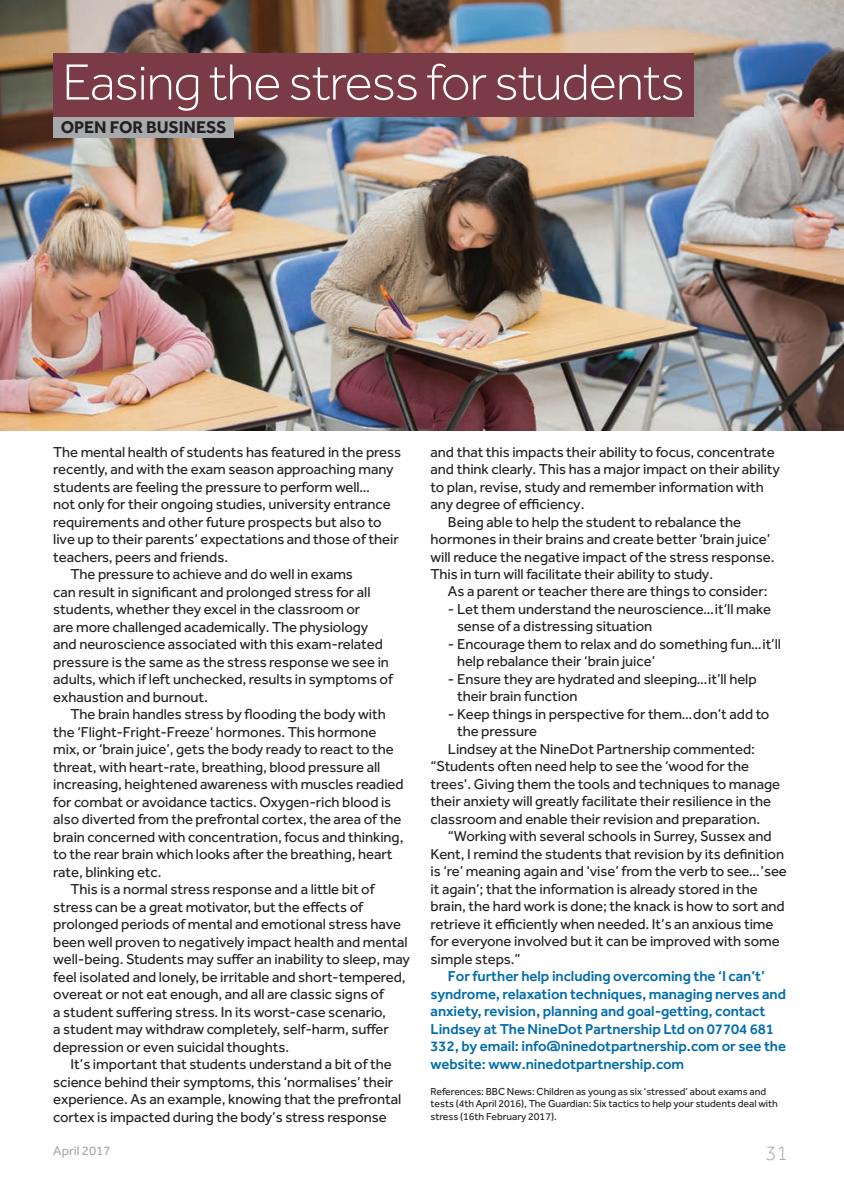
<style>
.page{position:relative;width:844px;height:1188px;background:#fff}
.page>*{position:absolute;margin:0;border:0;box-sizing:border-box;transform-origin:0 0}
.t1{font:300 52.5px "Effra";letter-spacing:-.02em;color:#fff}
.t2{font:300 21px "Effra";color:#a8a9ad}
.t3{font:700 17.5px "Effra";letter-spacing:-.005em;color:#231f20}
.t4{font:14.88px/17.5px "Effra";letter-spacing:-.005em;color:#231f20}
.t5{font:500 14.88px/17.5px "Effra";letter-spacing:-.005em;color:#006caa}
.t6{font:13.12px "Effra";color:#a8a9ad}
.t7{font:10.5px/12.6px "Effra";letter-spacing:-.005em;color:#231f20}
</style>
<div class="page">
<img style="left:0;top:0;width:843px;height:431px">
<div style="left:53px;top:53px;width:640px;height:64px;background:#7a3b46"></div>
<div style="left:53px;top:117px;width:181px;height:20px;background:#a8a9ad"></div>
<h1 class="t1" style="left:62px;top:53px;width:624px">Easing the stress for students</h1>
<p class="t3" style="left:61px;top:117px;width:167px">OPEN FOR BUSINESS</p>
<p class="t4" style="left:53px;top:443px;width:349px">The mental health of students has featured in the press</p>
<p class="t4" style="left:53px;top:460px;width:342px">recently, and with the exam season approaching many</p>
<p class="t4" style="left:53px;top:478px;width:319px">students are feeling the pressure to perform well…</p>
<p class="t4" style="left:53px;top:495px;width:339px">not only for their ongoing studies, university entrance</p>
<p class="t4" style="left:53px;top:513px;width:330px">requirements and other future prospects but also to</p>
<p class="t4" style="left:53px;top:530px;width:347px">live up to their parents’ expectations and those of their</p>
<p class="t4" style="left:53px;top:548px;width:176px">teachers, peers and friends.</p>
<p class="t4" style="left:71px;top:565px;width:284px">The pressure to achieve and do well in exams</p>
<p class="t4" style="left:53px;top:583px;width:319px">can result in significant and prolonged stress for all</p>
<p class="t4" style="left:53px;top:600px;width:308px">students, whether they excel in the classroom or</p>
<p class="t4" style="left:53px;top:618px;width:316px">are more challenged academically. The physiology</p>
<p class="t4" style="left:53px;top:635px;width:331px">and neuroscience associated with this exam-related</p>
<p class="t4" style="left:53px;top:653px;width:337px">pressure is the same as the stress response we see in</p>
<p class="t4" style="left:53px;top:670px;width:341px">adults, which if left unchecked, results in symptoms of</p>
<p class="t4" style="left:53px;top:688px;width:156px">exhaustion and burnout.</p>
<p class="t4" style="left:71px;top:705px;width:316px">The brain handles stress by flooding the body with</p>
<p class="t4" style="left:53px;top:723px;width:324px">the ‘Flight-Fright-Freeze’ hormones. This hormone</p>
<p class="t4" style="left:53px;top:740px;width:342px">mix, or ‘brain juice’, gets the body ready to react to the</p>
<p class="t4" style="left:53px;top:758px;width:328px">threat, with heart-rate, breathing, blood pressure all</p>
<p class="t4" style="left:53px;top:775px;width:352px">increasing, heightened awareness with muscles readied</p>
<p class="t4" style="left:53px;top:793px;width:339px">for combat or avoidance tactics. Oxygen-rich blood is</p>
<p class="t4" style="left:53px;top:810px;width:349px">also diverted from the prefrontal cortex, the area of the</p>
<p class="t4" style="left:53px;top:828px;width:351px">brain concerned with concentration, focus and thinking,</p>
<p class="t4" style="left:53px;top:845px;width:341px">to the rear brain which looks after the breathing, heart</p>
<p class="t4" style="left:53px;top:863px;width:110px">rate, blinking etc.</p>
<p class="t4" style="left:71px;top:880px;width:305px">This is a normal stress response and a little bit of</p>
<p class="t4" style="left:53px;top:898px;width:311px">stress can be a great motivator, but the effects of</p>
<p class="t4" style="left:53px;top:915px;width:349px">prolonged periods of mental and emotional stress have</p>
<p class="t4" style="left:53px;top:933px;width:356px">been well proven to negatively impact health and mental</p>
<p class="t4" style="left:53px;top:950px;width:358px">well-being. Students may suffer an inability to sleep, may</p>
<p class="t4" style="left:53px;top:968px;width:354px">feel isolated and lonely, be irritable and short-tempered,</p>
<p class="t4" style="left:53px;top:985px;width:332px">overeat or not eat enough, and all are classic signs of</p>
<p class="t4" style="left:53px;top:1003px;width:334px">a student suffering stress. In its worst-case scenario,</p>
<p class="t4" style="left:53px;top:1020px;width:337px">a student may withdraw completely, self-harm, suffer</p>
<p class="t4" style="left:53px;top:1038px;width:237px">depression or even suicidal thoughts.</p>
<p class="t4" style="left:71px;top:1055px;width:322px">It’s important that students understand a bit of the</p>
<p class="t4" style="left:53px;top:1073px;width:341px">science behind their symptoms, this ‘normalises’ their</p>
<p class="t4" style="left:53px;top:1090px;width:349px">experience. As an example, knowing that the prefrontal</p>
<p class="t4" style="left:53px;top:1108px;width:335px">cortex is impacted during the body’s stress response</p>
<p class="t4" style="left:430px;top:443px;width:346px">and that this impacts their ability to focus, concentrate</p>
<p class="t4" style="left:430px;top:460px;width:350px">and think clearly. This has a major impact on their ability</p>
<p class="t4" style="left:430px;top:478px;width:335px">to plan, revise, study and remember information with</p>
<p class="t4" style="left:430px;top:495px;width:155px">any degree of efficiency.</p>
<p class="t4" style="left:448px;top:513px;width:294px">Being able to help the student to rebalance the</p>
<p class="t4" style="left:430px;top:530px;width:341px">hormones in their brains and create better ‘brain juice’</p>
<p class="t4" style="left:430px;top:548px;width:345px">will reduce the negative impact of the stress response.</p>
<p class="t4" style="left:430px;top:565px;width:284px">This in turn will facilitate their ability to study.</p>
<p class="t4" style="left:448px;top:583px;width:321px">As a parent or teacher there are things to consider:</p>
<p class="t4" style="left:457px;top:600px;width:315px;text-indent:-9px">- Let them understand the neuroscience…it’ll make sense of a distressing situation</p>
<p class="t4" style="left:457px;top:635px;width:325px;text-indent:-9px">- Encourage them to relax and do something fun…it’ll help rebalance their ‘brain juice’</p>
<p class="t4" style="left:457px;top:670px;width:301px;text-indent:-9px">- Ensure they are hydrated and sleeping…it’ll help their brain function</p>
<p class="t4" style="left:448px;top:705px;width:323px">- Keep things in perspective for them…don’t add to</p>
<p class="t4" style="left:457px;top:722px;width:82px">the pressure</p>
<p class="t4" style="left:448px;top:740px;width:308px">Lindsey at the NineDot Partnership commented:</p>
<p class="t4" style="left:430px;top:757px;width:320px">“Students often need help to see the ‘wood for the</p>
<p class="t4" style="left:430px;top:775px;width:351px">trees’. Giving them the tools and techniques to manage</p>
<p class="t4" style="left:430px;top:792px;width:342px">their anxiety will greatly facilitate their resilience in the</p>
<p class="t4" style="left:430px;top:810px;width:331px">classroom and enable their revision and preparation.</p>
<p class="t4" style="left:448px;top:827px;width:325px">“Working with several schools in Surrey, Sussex and</p>
<p class="t4" style="left:430px;top:845px;width:355px">Kent, I remind the students that revision by its definition</p>
<p class="t4" style="left:430px;top:862px;width:358px">is ‘re’ meaning again and ‘vise’ from the verb to see…’see</p>
<p class="t4" style="left:430px;top:880px;width:329px">it again’; that the information is already stored in the</p>
<p class="t4" style="left:430px;top:897px;width:355px">brain, the hard work is done; the knack is how to sort and</p>
<p class="t4" style="left:430px;top:915px;width:344px">retrieve it efficiently when needed. It’s an anxious time</p>
<p class="t4" style="left:430px;top:932px;width:350px">for everyone involved but it can be improved with some</p>
<p class="t4" style="left:430px;top:950px;width:92px">simple steps.”</p>
<p class="t5" style="left:430px;top:967px;width:357px;text-indent:17px">For further help including overcoming the ‘I can’t’ syndrome, relaxation techniques, managing nerves and anxiety, revision, planning and goal-getting, contact Lindsey at The NineDot Partnership Ltd on 07704 681<br>332, by email: info@ninedotpartnership.com or see the website: www.ninedotpartnership.com</p>
<p class="t7" style="left:430px;top:1085px;width:349px">References: BBC News: Children as young as six ‘stressed’ about exams and tests (4th April 2016), The Guardian: Six tactics to help your students deal with stress (16th February 2017).</p>
<p class="t6" style="left:53px;top:1143px;width:59px">April 2017</p>
<h2 class="t2" style="left:765px;top:1141px;width:24px">31</h2>
</div>
